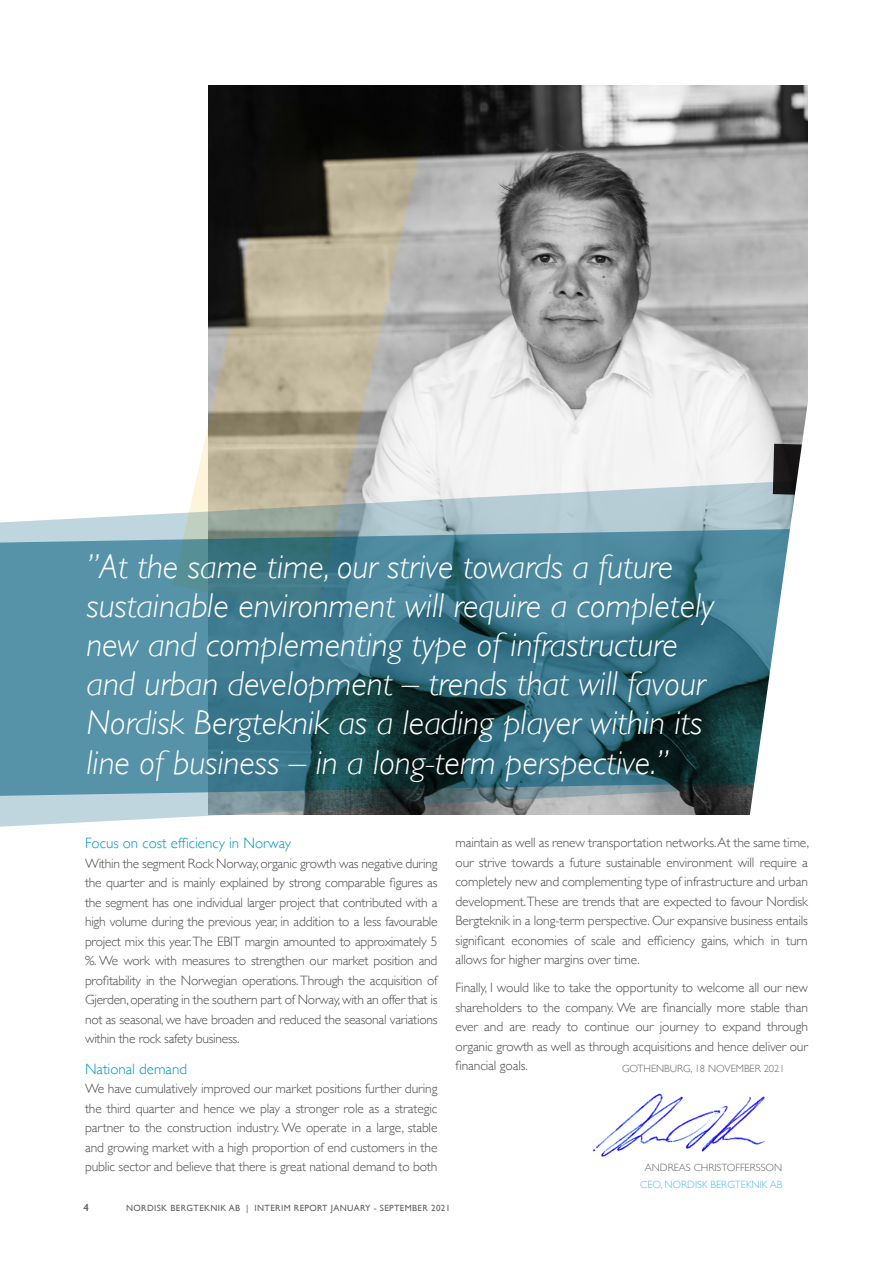
<style>
.page{position:relative;width:893px;height:1263px;background:#fff}
.page>*{position:absolute;margin:0;border:0;box-sizing:border-box;transform-origin:0 0}
.Brödtext_Gill_Sans_L{font:italic 300 34.5px/39px "Gill Sans";color:#fff}
.Rubrik_5_space_1pt_o{font:300 15px "Gill Sans";color:#0095bd}
.Brödtext_Gill_Sans_L-2{font:300 13.5px/19.5px "Gill Sans";letter-spacing:-.01em;color:#4b4c4d;text-align:justify}
.t1{font:300 10.5px "Gill Sans";color:#636366}
.t2{font:300 10.5px "Gill Sans";color:#49bde4}
.t3{font:600 10.5px "Gill Sans";color:#636366}
.t4{font:9px "Gill Sans";letter-spacing:.04em;color:#636366}
</style>
<div class="page">
<img style="left:209px;top:85px;width:599px;height:393px">
<svg style="left:196px;top:103px;width:227px;height:375px;background:#8d887a"></svg>
<svg style="left:0;top:478px;width:744px;height:349px;background:#5f8b98"></svg>
<svg style="left:744px;top:377px;width:64px;height:438px"></svg>
<img style="left:592px;top:1093px;width:174px;height:64px">
<p class="Brödtext_Gill_Sans_L" style="left:87px;top:548px;width:629px">”At the same time, our strive towards a future sustainable environment will require a completely new and complementing type of infrastructure and urban development – trends that will favour Nordisk Bergteknik as a leading player within its line of business – in a long-term perspective.”</p>
<p class="Rubrik_5_space_1pt_o" style="left:85px;top:831px;width:208px">Focus on cost efficiency in Norway</p>
<p class="Brödtext_Gill_Sans_L-2" style="left:85px;top:853px;width:354px">Within the segment Rock Norway, organic growth was negative during the quarter and is mainly explained by strong comparable figures as the segment has one individual larger project that contributed with a high volume during the previous year, in addition to a less favourable project mix this year. The EBIT margin amounted to approximately 5 %. We work with measures to strengthen our market position and profitability in the Norwegian operations. Through the acquisition of Gjerden, operating in the southern part of Norway, with an offer that is not as seasonal, we have broaden and reduced the seasonal variations within the rock safety business.</p>
<p class="Rubrik_5_space_1pt_o" style="left:85px;top:1057px;width:103px">National demand</p>
<p class="Brödtext_Gill_Sans_L-2" style="left:85px;top:1078px;width:354px">We have cumulatively improved our market positions further during the third quarter and hence we play a stronger role as a strategic partner to the construction industry. We operate in a large, stable and growing market with a high proportion of end customers in the public sector and believe that there is great national demand to both</p>
<p class="Brödtext_Gill_Sans_L-2" style="left:455px;top:832px;width:355px">maintain as well as renew transportation networks. At the same time, our strive towards a future sustainable environment will require a completely new and complementing type of infrastructure and urban development. These are trends that are expected to favour Nordisk Bergteknik in a long-term perspective. Our expansive business entails significant economies of scale and efficiency gains, which in turn allows for higher margins over time.</p>
<p class="Brödtext_Gill_Sans_L-2" style="left:455px;top:977px;width:354px">Finally, I would like to take the opportunity to welcome all our new shareholders to the company. We are financially more stable than ever and are ready to continue our journey to expand through organic growth as well as through acquisitions and hence deliver our financial goals.</p>
<p class="t1" style="left:622px;top:1060px;width:164px">GOTHENBURG, 18 NOVEMBER 2021</p>
<p class="t1" style="left:645px;top:1159px;width:139px">ANDREAS CHRISTOFFERSSON</p>
<p class="t2" style="left:640px;top:1176px;width:144px">CEO, NORDISK BERGTEKNIK AB</p>
<p class="t3" style="left:84px;top:1201px;width:7px">4</p>
<p class="t4" style="left:126px;top:1203px;width:326px">NORDISK BERGTEKNIK AB | INTERIM REPORT JANUARY - SEPTEMBER 2021</p>
</div>
